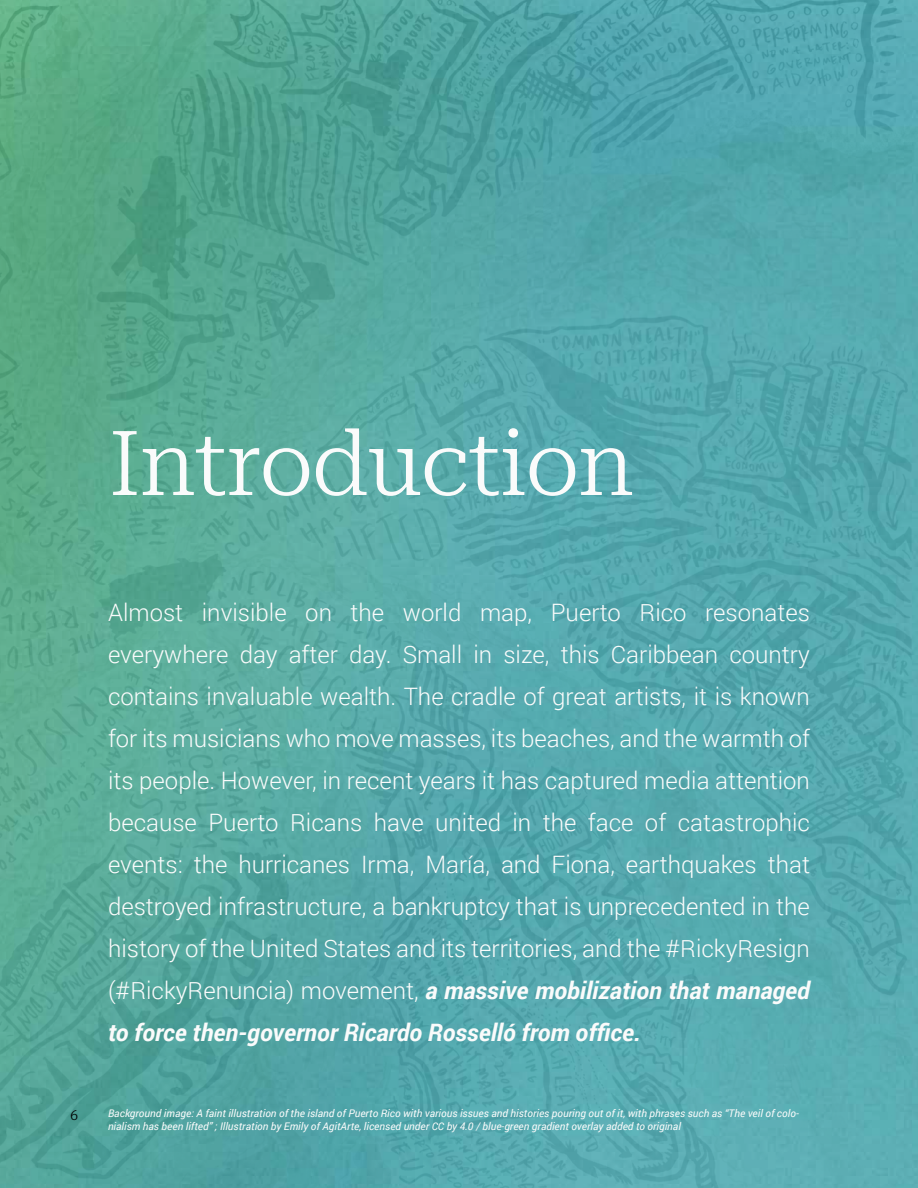
<style>
.page{position:relative;width:918px;height:1188px;background:#fff}
.page>*{position:absolute;margin:0;border:0;box-sizing:border-box;transform-origin:0 0}
.t1{font:90px "Roboto Serif 20 pt";letter-spacing:-.01em;color:#fafbfb}
.t2{font:300 24px/42px "Roboto";color:#fafbfb;text-align:justify}
.t3{font:13.5px "Roboto Serif 20 pt";color:#000}
.t4{font:italic 10.5px/13.5px "Roboto";color:#fafbfb}
.s1{font-weight:700;font-style:italic}
</style>
<div class="page">
<img style="left:0;top:0;width:918px;height:1188px">
<h1 class="t1" style="left:109px;top:391px;width:526px">Introduction</h1>
<p class="t3" style="left:70px;top:1104px;width:9px">6</p>
<p class="t2" style="left:108px;top:591px;width:704px">Almost invisible on the world map, Puerto Rico resonates everywhere day after day. Small in size, this Caribbean country contains invaluable wealth. The cradle of great artists, it is known for its musicians who move masses, its beaches, and the warmth of its people. However, in recent years it has captured media attention because Puerto Ricans have united in the face of catastrophic events: the hurricanes Irma, María, and Fiona, earthquakes that destroyed infrastructure, a bankruptcy that is unprecedented in the history of the United States and its territories, and the #RickyResign (#RickyRenuncia) movement, <span class="s1">a massive mobilization that managed to force then-governor Ricardo Rosselló from office.</span></p>
<p class="t4" style="left:108px;top:1106px;width:692px">Background image: A faint illustration of the island of Puerto Rico with various issues and histories pouring out of it, with phrases such as “The veil of colo&shy;nialism has been lifted” ; Illustration by Emily of AgitArte, licensed under CC by 4.0 / blue-green gradient overlay added to original</p>
</div>
